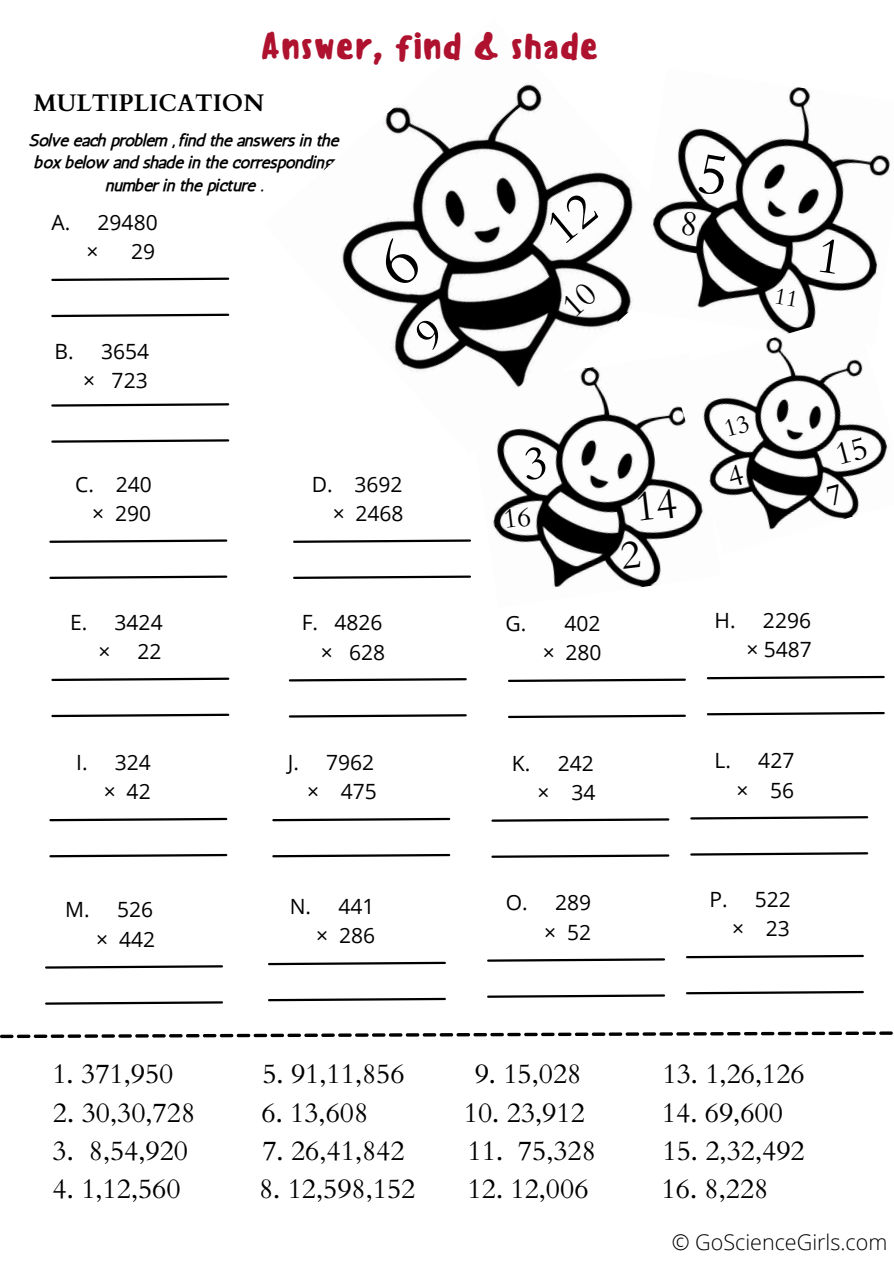
<style>
.page{position:relative;width:894px;height:1264px;background:#fff}
.page>*{position:absolute;margin:0;border:0;box-sizing:border-box;transform-origin:0 0}
.t1{font:500 36px "Sensei";color:#ae122f}
.t2{font:27.75px "Cardo";color:#000}
.t3{font:700 24px "Cardo";color:#000}
.t4{font:300 21.45px "Open Sans";color:#000}
.t5{font:21px/29.2px "Open Sans";color:#000;text-align:right}
.t6{font:16.5px/22.5px "CA Generated";color:#000;text-align:center}
</style>
<div class="page">
<svg style="left:51px;top:277px;width:179px;height:4px"></svg>
<svg style="left:51px;top:313px;width:179px;height:5px"></svg>
<svg style="left:51px;top:403px;width:179px;height:4px"></svg>
<svg style="left:51px;top:439px;width:179px;height:4px"></svg>
<svg style="left:49px;top:539px;width:179px;height:4px"></svg>
<svg style="left:49px;top:575px;width:179px;height:4px"></svg>
<svg style="left:51px;top:677px;width:179px;height:5px"></svg>
<svg style="left:51px;top:713px;width:179px;height:5px"></svg>
<svg style="left:706px;top:675px;width:179px;height:5px"></svg>
<svg style="left:706px;top:711px;width:179px;height:5px"></svg>
<svg style="left:288px;top:678px;width:179px;height:4px"></svg>
<svg style="left:288px;top:714px;width:179px;height:4px"></svg>
<svg style="left:508px;top:678px;width:178px;height:4px"></svg>
<svg style="left:508px;top:714px;width:178px;height:5px"></svg>
<svg style="left:0;top:1031px;width:892px;height:7px"></svg>
<svg style="left:293px;top:539px;width:173px;height:4px"></svg>
<svg style="left:293px;top:575px;width:173px;height:4px"></svg>
<svg style="left:272px;top:817px;width:179px;height:5px"></svg>
<svg style="left:272px;top:853px;width:179px;height:5px"></svg>
<svg style="left:49px;top:817px;width:179px;height:5px"></svg>
<svg style="left:49px;top:853px;width:179px;height:5px"></svg>
<svg style="left:491px;top:818px;width:179px;height:4px"></svg>
<svg style="left:491px;top:854px;width:179px;height:4px"></svg>
<svg style="left:690px;top:816px;width:179px;height:4px"></svg>
<svg style="left:690px;top:852px;width:179px;height:4px"></svg>
<svg style="left:45px;top:965px;width:178px;height:4px"></svg>
<svg style="left:45px;top:1001px;width:178px;height:4px"></svg>
<svg style="left:268px;top:961px;width:178px;height:5px"></svg>
<svg style="left:268px;top:997px;width:178px;height:5px"></svg>
<svg style="left:487px;top:958px;width:178px;height:4px"></svg>
<svg style="left:487px;top:994px;width:178px;height:4px"></svg>
<svg style="left:686px;top:954px;width:178px;height:5px"></svg>
<svg style="left:686px;top:990px;width:178px;height:5px"></svg>
<img style="left:466px;top:454px;width:203px;height:134px">
<img style="left:340px;top:83px;width:329px;height:371px">
<img style="left:631px;top:83px;width:259px;height:263px">
<img style="left:669px;top:314px;width:221px;height:224px">
<svg style="left:504px;top:506px;width:27px;height:22px"></svg>
<svg style="left:523px;top:446px;width:23px;height:34px"></svg>
<svg style="left:620px;top:539px;width:20px;height:29px"></svg>
<svg style="left:636px;top:488px;width:41px;height:33px"></svg>
<svg style="left:545px;top:191px;width:54px;height:53px"></svg>
<svg style="left:372px;top:236px;width:51px;height:53px"></svg>
<svg style="left:412px;top:316px;width:34px;height:34px"></svg>
<svg style="left:561px;top:280px;width:37px;height:37px"></svg>
<svg style="left:818px;top:238px;width:21px;height:36px"></svg>
<svg style="left:698px;top:152px;width:29px;height:44px"></svg>
<svg style="left:775px;top:288px;width:22px;height:18px"></svg>
<svg style="left:681px;top:211px;width:15px;height:25px"></svg>
<svg style="left:724px;top:414px;width:25px;height:22px"></svg>
<svg style="left:825px;top:484px;width:18px;height:22px"></svg>
<svg style="left:835px;top:436px;width:32px;height:28px"></svg>
<svg style="left:726px;top:464px;width:18px;height:23px"></svg>
<p class="t1" style="left:260px;top:22px;width:339px">Answer, find &amp; shade</p>
<p class="t3" style="left:33px;top:83px;width:232px">MULTIPLICATION</p>
<p class="t6" style="left:30px;top:129px;width:310px">Solve each problem , find the answers in the box below and shade in the corresponding number in the picture .</p>
<p class="t5" style="left:86px;top:207px;width:73px;text-align:left;text-indent:-35px">A. 29480 ×</p>
<p class="t5" style="left:131px;top:236px;width:26px">29</p>
<p class="t5" style="left:55px;top:336px;width:96px">B. 3654 × 723</p>
<p class="t5" style="left:75px;top:469px;width:78px">C. 240 × 290</p>
<p class="t5" style="left:98px;top:607px;width:66px;text-align:left;text-indent:-28px">E. 3424 ×</p>
<p class="t5" style="left:138px;top:636px;width:26px">22</p>
<p class="t5" style="left:312px;top:469px;width:93px">D. 3692 × 2468</p>
<p class="t5" style="left:301px;top:607px;width:85px">F. 4826 × 628</p>
<p class="t5" style="left:505px;top:608px;width:98px">G. 402 × 280</p>
<p class="t5" style="left:714px;top:605px;width:99px">H. 2296 × 5487</p>
<p class="t5" style="left:76px;top:747px;width:76px">I. 324 × 42</p>
<p class="t5" style="left:512px;top:747px;width:85px">K. 242 × 34</p>
<p class="t5" style="left:714px;top:745px;width:81px">L. 427 × 56</p>
<p class="t5" style="left:288px;top:747px;width:91px">J. 7962 × 475</p>
<p class="t5" style="left:65px;top:894px;width:91px">M. 526 × 442</p>
<p class="t5" style="left:290px;top:891px;width:87px">N. 441 × 286</p>
<p class="t5" style="left:505px;top:887px;width:87px">O. 289 × 52</p>
<p class="t5" style="left:709px;top:884px;width:83px">P. 522 × 23</p>
<p class="t2" style="left:52px;top:1051px;width:122px">1. 371,950</p>
<p class="t2" style="left:53px;top:1089px;width:144px">2. 30,30,728</p>
<p class="t2" style="left:53px;top:1128px;width:137px">3. 8,54,920</p>
<p class="t2" style="left:53px;top:1166px;width:129px">4. 1,12,560</p>
<p class="t2" style="left:262px;top:1051px;width:144px">5. 91,11,856</p>
<p class="t2" style="left:261px;top:1089px;width:108px">6. 13,608</p>
<p class="t2" style="left:262px;top:1128px;width:144px">7. 26,41,842</p>
<p class="t2" style="left:259px;top:1166px;width:158px">8. 12,598,152</p>
<p class="t2" style="left:474px;top:1051px;width:108px">9. 15,028</p>
<p class="t2" style="left:463px;top:1089px;width:122px">10. 23,912</p>
<p class="t2" style="left:467px;top:1128px;width:130px">11. 75,328</p>
<p class="t2" style="left:467px;top:1166px;width:122px">12. 12,006</p>
<p class="t2" style="left:662px;top:1051px;width:144px">13. 1,26,126</p>
<p class="t2" style="left:661px;top:1089px;width:122px">14. 69,600</p>
<p class="t2" style="left:662px;top:1128px;width:144px">15. 2,32,492</p>
<p class="t2" style="left:661px;top:1166px;width:108px">16. 8,228</p>
<p class="t4" style="left:671px;top:1227px;width:217px">© GoScienceGirls.com</p>
</div>
